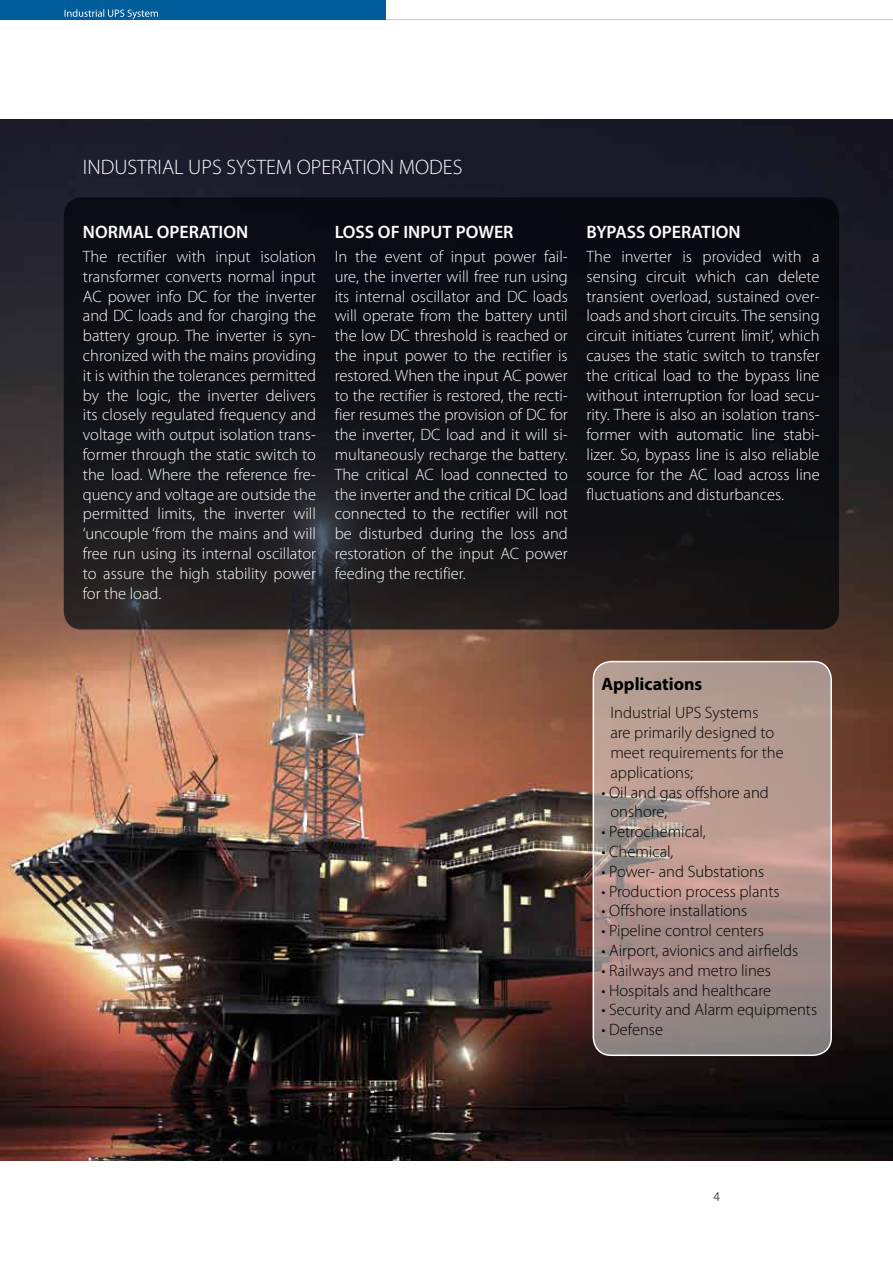
<style>
.page{position:relative;width:893px;height:1263px;background:#fff}
.page>*{position:absolute;margin:0;border:0;box-sizing:border-box;transform-origin:0 0}
.t1{font:300 21px "Myriad Pro";color:#fff}
.t2{font:600 18px "Myriad Pro";color:#fff}
.t3{font:700 18px "Myriad Pro";color:#000}
.t4{font:300 16.5px/19.8px "Myriad Pro";color:#fff;text-align:justify}
.t5{font:300 16.5px/19.8px "Myriad Pro";color:#000}
.t6{font:300 13.5px "Myriad Pro";color:#000}
</style>
<div class="page">
<img style="left:0;top:119px;width:893px;height:1042px">
<svg style="left:593px;top:662px;width:238px;height:393px;background:#ac938d"></svg>
<div style="left:593px;top:661px;width:239px;height:395px;border:2px solid #fff;border-radius:18px"></div>
<div style="left:64px;top:197px;width:775px;height:432px;background:linear-gradient(to bottom,#030711,#1f1d1d);border-radius:18px"></div>
<svg style="left:0;top:0;width:893px;height:20px"></svg>
<p class="t1" style="left:83px;top:154px;width:381px">INDUSTRIAL UPS SYSTEM OPERATION MODES</p>
<p class="t2" style="left:83px;top:220px;width:167px">NORMAL OPERATION</p>
<p class="t4" style="left:83px;top:246px;width:235px">The rectifier with input isolation transformer converts normal input AC power info DC for the inverter and DC loads and for charging the battery group. The inverter is syn&shy;chronized with the mains providing it is within the tolerances permitted by the logic, the inverter delivers its closely regulated frequency and voltage with output isolation trans&shy;former through the static switch to the load. Where the reference fre&shy;quency and voltage are outside the permitted limits, the inverter will ‘uncouple ‘from the mains and will free run using its internal oscillator to assure the high stability power for the load.</p>
<p class="t2" style="left:335px;top:220px;width:180px">LOSS OF INPUT POWER</p>
<p class="t4" style="left:335px;top:246px;width:235px">In the event of input power fail&shy;ure, the inverter will free run using its internal oscillator and DC loads will operate from the battery until the low DC threshold is reached or the input power to the rectifier is restored. When the input AC power to the rectifier is restored, the recti&shy;fier resumes the provision of DC for the inverter, DC load and it will si&shy;multaneously recharge the battery.<br>The critical AC load connected to the inverter and the critical DC load connected to the rectifier will not be disturbed during the loss and restoration of the input AC power feeding the rectifier.</p>
<p class="t2" style="left:587px;top:220px;width:156px">BYPASS OPERATION</p>
<p class="t4" style="left:587px;top:246px;width:235px">The inverter is provided with a sensing circuit which can delete transient overload, sustained over&shy;loads and short circuits. The sensing circuit initiates ‘current limit‘, which causes the static switch to transfer the critical load to the bypass line without interruption for load secu&shy;rity. There is also an isolation trans&shy;former with automatic line stabi&shy;lizer. So, bypass line is also reliable source for the AC load across line fluctuations and disturbances.</p>
<p class="t3" style="left:601px;top:672px;width:102px">Applications</p>
<p class="t5" style="left:610px;top:703px;width:175px">Industrial UPS Systems<br>are primarily designed to meet requirements for the applications;</p>
<p class="t5" style="left:610px;top:782px;width:160px;text-indent:-9px">• Oil and gas offshore and onshore,</p>
<p class="t5" style="left:601px;top:822px;width:106px">• Petrochemical,</p>
<p class="t5" style="left:601px;top:841px;width:73px">• Chemical,</p>
<p class="t5" style="left:601px;top:861px;width:164px">• Power- and Substations</p>
<p class="t5" style="left:601px;top:881px;width:180px">• Production process plants</p>
<p class="t5" style="left:601px;top:901px;width:147px">• Offshore installations</p>
<p class="t5" style="left:601px;top:921px;width:164px">• Pipeline control centers</p>
<p class="t5" style="left:601px;top:940px;width:198px">• Airport, avionics and airfields</p>
<p class="t5" style="left:601px;top:960px;width:171px">• Railways and metro lines</p>
<p class="t5" style="left:601px;top:980px;width:171px">• Hospitals and healthcare</p>
<p class="t5" style="left:601px;top:1000px;width:217px">• Security and Alarm equipments</p>
<p class="t5" style="left:601px;top:1020px;width:63px">• Defense</p>
<p class="t6" style="left:713px;top:1188px;width:8px">4</p>
</div>
